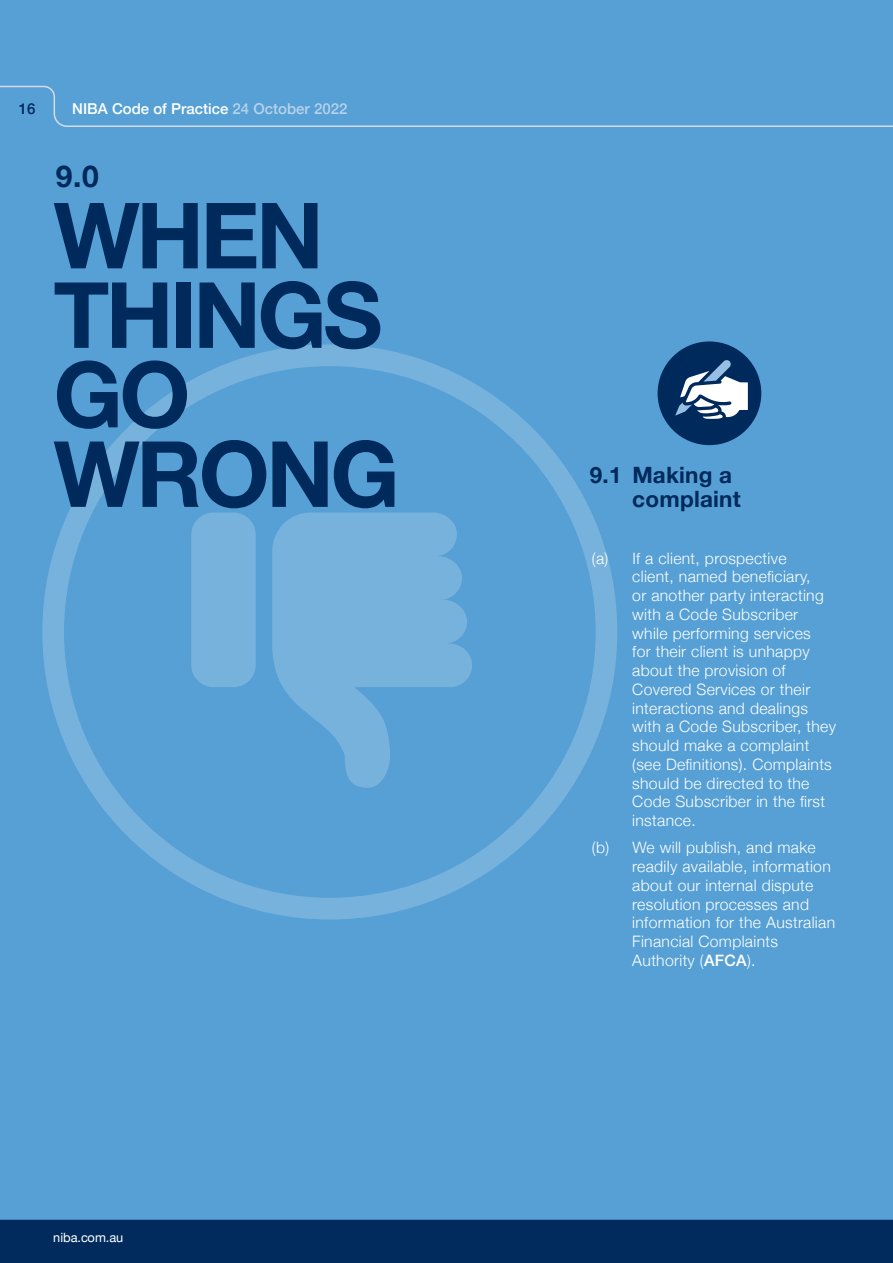
<style>
.page{position:relative;width:893px;height:1263px;background:#fff}
.page>*{position:absolute;margin:0;border:0;box-sizing:border-box;transform-origin:0 0}
.HEADER_largest{font:700 91.5px/79.5px "Helvetica Neue";letter-spacing:-.04em;color:#00295c}
.No__large{font:700 30px "Helvetica Neue";color:#00295c}
.SUBHEAD_bold{font:700 22.5px/24px "Helvetica Neue";letter-spacing:.01em;color:#00295c}
.BODY_light_indented{font:300 15.75px/18.8px "Helvetica Neue";letter-spacing:.02em;color:#fff}
.t1{font:500 15px "Helvetica Neue";color:#fff}
.t2{font:500 15px "Helvetica Neue";color:#00295c}
.t3{font:12.75px "Helvetica Neue";color:#fff}
.s1{color:#b8d2ec}
.s2{font-weight:500}
</style>
<div class="page">
<div style="left:0;top:0;width:893px;height:1232px;background:#56a0d5"></div>
<div style="left:42px;top:344px;width:575px;height:575px;border:22px solid #fff;border-radius:50%"></div>
<svg style="left:191px;top:512px;width:281px;height:276px;fill:#77b2dd"></svg>
<div style="left:658px;top:341px;width:103px;height:104px;background:#00295c;border-radius:50%"></div>
<svg style="left:675px;top:360px;width:73px;height:59px"></svg>
<svg style="left:0;top:85px;width:893px;height:42px"></svg>
<div style="left:0;top:1219px;width:893px;height:44px;background:#002b5c"></div>
<p class="t2" style="left:19px;top:97px;width:18px">16</p>
<p class="t1" style="left:72px;top:97px;width:277px">NIBA Code of Practice <span class="s1">24 October 2022</span></p>
<p class="No__large" style="left:56px;top:153px;width:44px">9.0</p>
<p class="HEADER_largest" style="left:53px;top:198px;width:348px">WHEN<br>THINGS<br>GO<br>WRONG</p>
<p class="t3" style="left:53px;top:1228px;width:71px">niba.com.au</p>
<p class="SUBHEAD_bold" style="left:632px;top:464px;width:110px;text-indent:-43px">9.1 Making a complaint</p>
<p class="BODY_light_indented" style="left:632px;top:547px;width:205px;text-indent:-40px">(a) If a client, prospective<br>client, named beneficiary,<br>or another party interacting with a Code Subscriber while performing services<br>for their client is unhappy about the provision of<br>Covered Services or their interactions and dealings with a Code Subscriber, they should make a complaint (see Definitions). Complaints should be directed to the<br>Code Subscriber in the first instance.</p>
<p class="BODY_light_indented" style="left:632px;top:837px;width:204px;text-indent:-40px">(b) We will publish, and make readily available, information about our internal dispute resolution processes and information for the Australian<br>Financial Complaints<br>Authority (<span class="s2">AFCA</span>).</p>
</div>
